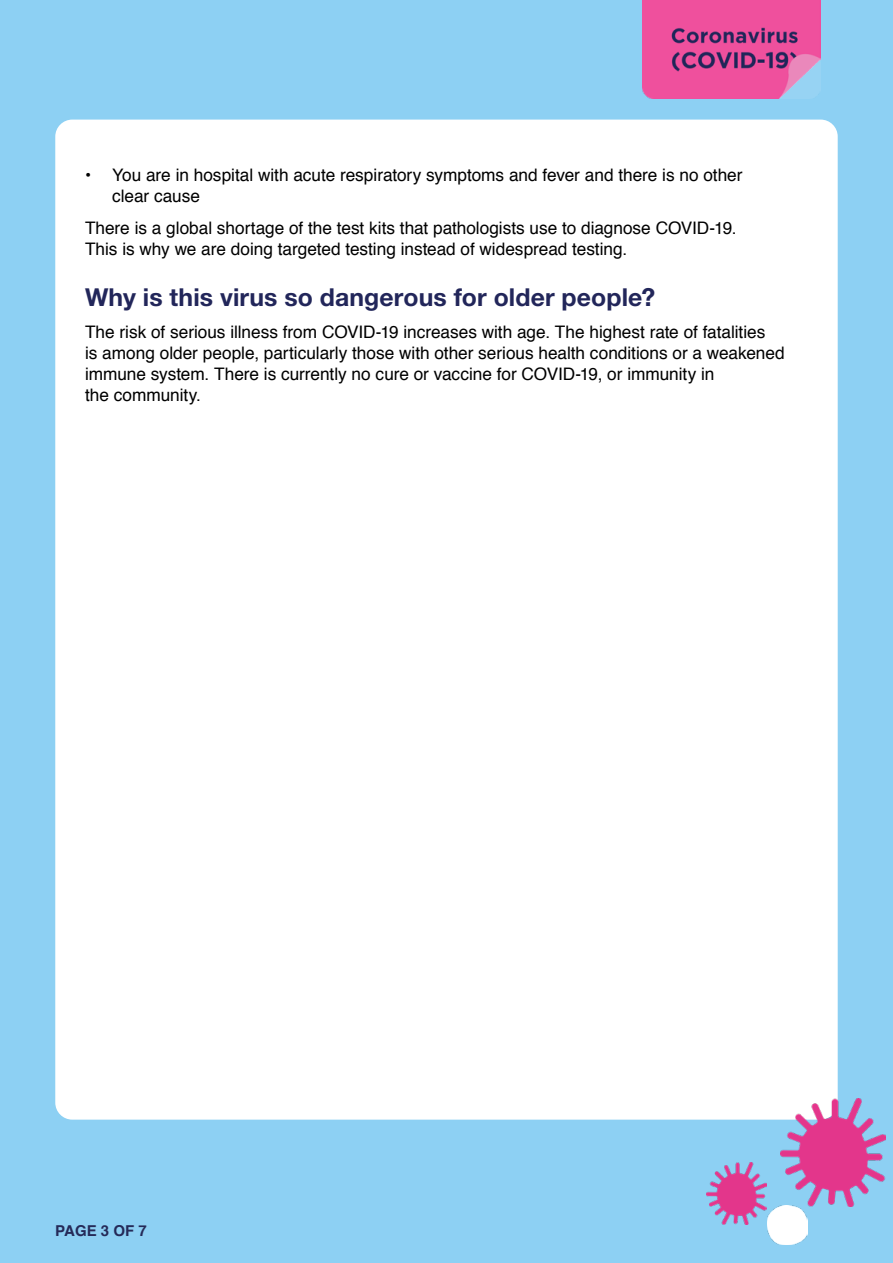
<style>
.page{position:relative;width:893px;height:1263px;background:#8dd0f3}
.page>*{position:absolute;margin:0;border:0;box-sizing:border-box;transform-origin:0 0}
.t1{font:700 24.75px "Helvetica Neue LT Std";letter-spacing:.005em;color:#22265a}
.t2{font:17.25px/21px "Helvetica";letter-spacing:-.005em;color:#000}
.t3{font:700 15px "Helvetica";color:#252a58}
</style>
<div class="page">
<div style="left:55px;top:120px;width:783px;height:1000px;background:#fff;border-radius:17px"></div>
<img style="left:780px;top:1098px;width:105px;height:109px">
<img style="left:706px;top:1162px;width:61px;height:62px">
<img style="left:642px;top:0;width:179px;height:98px">
<img style="left:768px;top:1206px;width:40px;height:39px">
<p class="t2" style="left:112px;top:165px;width:632px;text-indent:-27px">• You are in hospital with acute respiratory symptoms and fever and there is no other clear cause</p>
<p class="t2" style="left:85px;top:217px;width:653px">There is a global shortage of the test kits that pathologists use to diagnose COVID-19.<br>This is why we are doing targeted testing instead of widespread testing.</p>
<p class="t1" style="left:85px;top:282px;width:572px">Why is this virus so dangerous for older people?</p>
<p class="t2" style="left:85px;top:322px;width:701px">The risk of serious illness from COVID-19 increases with age. The highest rate of fatalities<br>is among older people, particularly those with other serious health conditions or a weakened immune system. There is currently no cure or vaccine for COVID-19, or immunity in<br>the community.</p>
<p class="t3" style="left:55px;top:1218px;width:93px">PAGE 3 OF 7</p>
</div>
